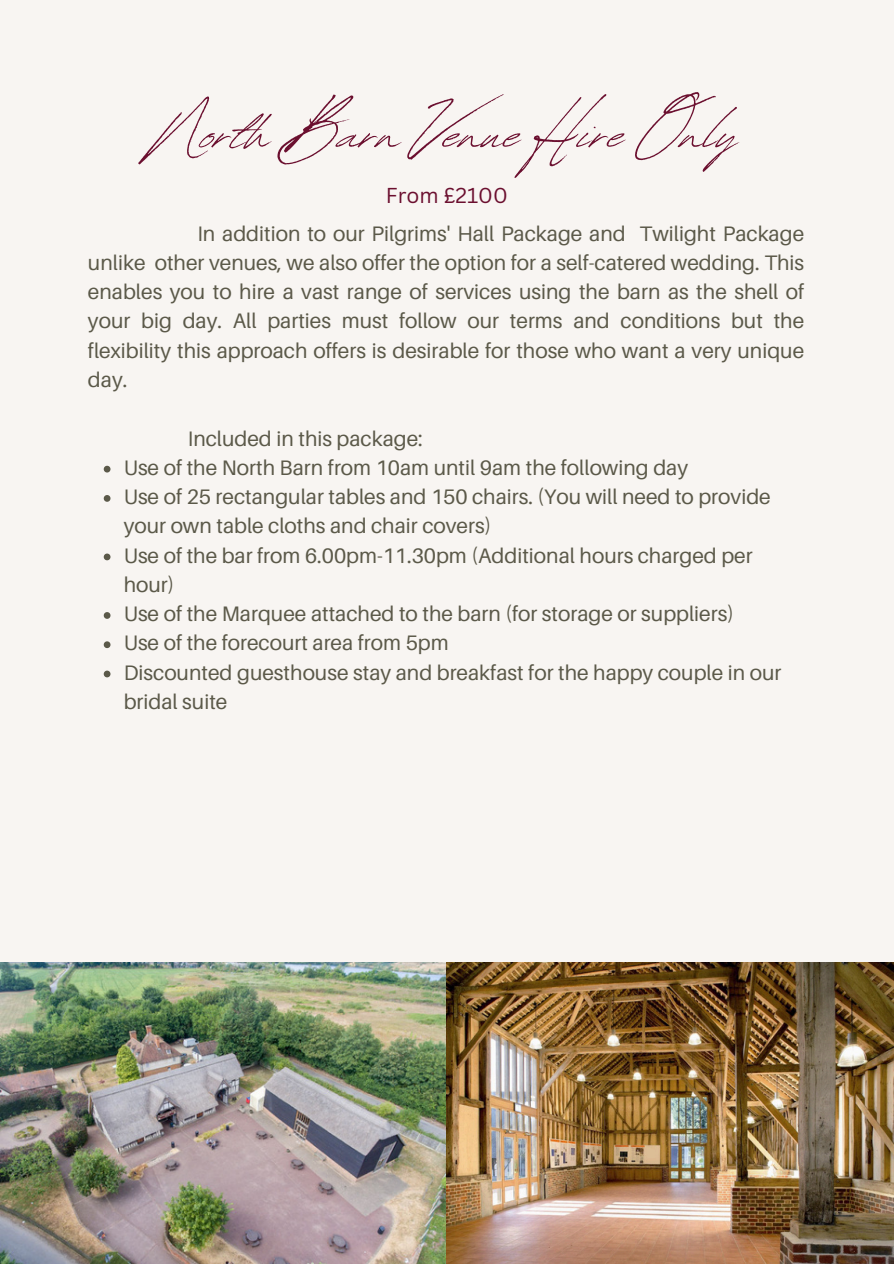
<style>
.page{position:relative;width:894px;height:1264px;background:#fff}
.page>*{position:absolute;margin:0;border:0;box-sizing:border-box;transform-origin:0 0}
.t1{font:79.5px "Revive 80 Signature";color:#6b0f2f}
.t2{font:21px/29.2px "Aileron";color:#5b5949}
.t3{font:21px "Canva Sans";color:#6b0f2f}
</style>
<div class="page">
<div style="left:0;top:0;width:893px;height:1263px;background:#f8f5f2"></div>
<svg style="left:104px;top:466px;width:6px;height:6px"></svg>
<svg style="left:104px;top:495px;width:6px;height:7px"></svg>
<svg style="left:104px;top:553px;width:6px;height:7px"></svg>
<svg style="left:104px;top:612px;width:6px;height:7px"></svg>
<svg style="left:104px;top:641px;width:6px;height:7px"></svg>
<svg style="left:104px;top:670px;width:6px;height:7px"></svg>
<img style="left:446px;top:962px;width:447px;height:301px">
<img style="left:0;top:962px;width:446px;height:301px">
<h1 class="t1" style="left:154px;top:73px;width:586px">North Barn Venue Hire Only</h1>
<p class="t3" style="left:386px;top:180px;width:123px">From £2100</p>
<p class="t2" style="left:88px;top:218px;width:717px;text-align:justify;text-indent:109px">In addition to our Pilgrims' Hall Package and Twilight Package unlike other venues, we also offer the option for a self-catered wedding. This enables you to hire a vast range of services using the barn as the shell of your big day. All parties must follow our terms and conditions but the flexibility this approach offers is desirable for those who want a very unique day.</p>
<p class="t2" style="left:188px;top:423px;width:236px">Included in this package:</p>
<p class="t2" style="left:124px;top:452px;width:566px">Use of the North Barn from 10am until 9am the following day</p>
<p class="t2" style="left:124px;top:481px;width:648px">Use of 25 rectangular tables and 150 chairs. (You will need to provide your own table cloths and chair covers)</p>
<p class="t2" style="left:124px;top:540px;width:630px">Use of the bar from 6.00pm-11.30pm (Additional hours charged per hour)</p>
<p class="t2" style="left:124px;top:598px;width:611px">Use of the Marquee attached to the barn (for storage or suppliers)</p>
<p class="t2" style="left:124px;top:628px;width:326px">Use of the forecourt area from 5pm</p>
<p class="t2" style="left:124px;top:657px;width:659px">Discounted guesthouse stay and breakfast for the happy couple in our bridal suite</p>
</div>
